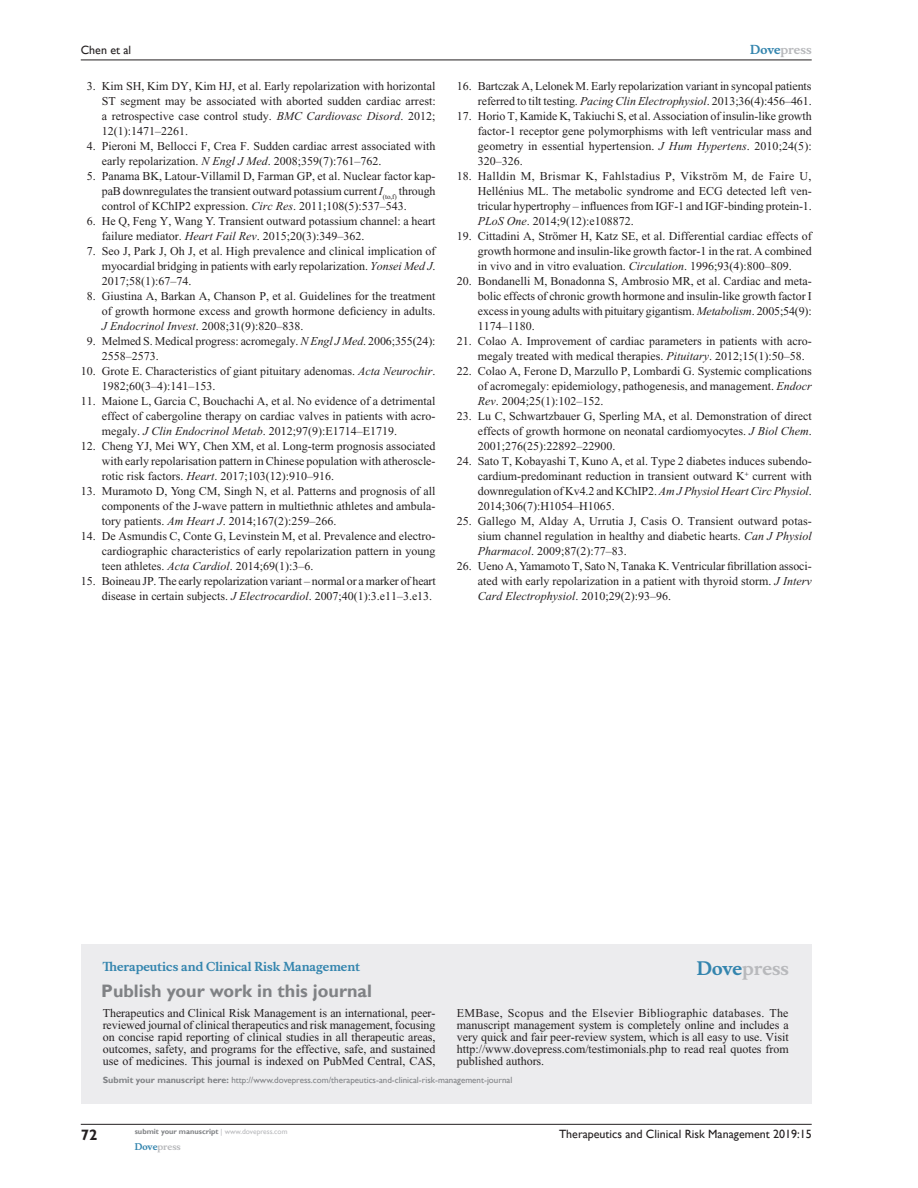
<style>
.page{position:relative;width:918px;height:1188px;background:#fff}
.page>*{position:absolute;margin:0;border:0;box-sizing:border-box;transform-origin:0 0}
.t1{font:700 18px "Gill Sans";color:#808285}
.t2{font:700 18px "Musee";color:#b8b9bc}
.t3{font:700 15px "Gill Sans";color:#231f20}
.RefNL2{font:12px/15px "Times New Roman";color:#231f20;text-align:justify}
.t4{font:12px "Gill Sans";color:#231f20}
.t5{font:700 12px "Musee";color:#3485ae}
.t6{font:700 12px "Musee";color:#b8b9bc}
.t7{font:9px "Gill Sans";color:#808285}
.t8{font:700 9px "Musee";color:#b8b9bc}
.t9{font:700 7.5px "Gill Sans";color:#808285}
.s1{font-style:italic}
.s2{color:#3485ae}
.s3{font-weight:700}
.s4{font-weight:400;color:#b8b9bc}
</style>
<div class="page">
<div style="left:81px;top:944px;width:731px;height:159px;background:#ececee"></div>
<hr style="left:81px;top:1124px;width:731px;height:1px;background:#231f20">
<hr style="left:81px;top:60px;width:731px;height:1px;background:#231f20">
<p class="t4" style="left:81px;top:43px;width:52px">Chen et al</p>
<p class="RefNL2" style="left:102px;top:79px;width:336px;text-indent:-15px">3. Kim SH, Kim DY, Kim HJ, et al. Early repolarization with horizontal ST segment may be associated with aborted sudden cardiac arrest: a retrospective case control study. <span class="s1">BMC Cardiovasc Disord</span>. 2012; 12(1):1471–2261.</p>
<p class="RefNL2" style="left:102px;top:139px;width:335px;text-indent:-15px">4. Pieroni M, Bellocci F, Crea F. Sudden cardiac arrest associated with early repolarization. <span class="s1">N Engl J Med</span>. 2008;359(7):761–762.</p>
<p class="RefNL2" style="left:102px;top:169px;width:335px;text-indent:-15px">5. Panama BK, Latour-Villamil D, Farman GP, et al. Nuclear factor kap&shy;paB downregulates the transient outward potassium current <span class="s1">I</span><sub>(to,f)</sub> through control of KChIP2 expression. <span class="s1">Circ Res</span>. 2011;108(5):537–543.</p>
<p class="RefNL2" style="left:102px;top:214px;width:335px;text-indent:-15px">6. He Q, Feng Y, Wang Y. Transient outward potassium channel: a heart failure mediator. <span class="s1">Heart Fail Rev</span>. 2015;20(3):349–362.</p>
<p class="RefNL2" style="left:102px;top:244px;width:335px;text-indent:-15px">7. Seo J, Park J, Oh J, et al. High prevalence and clinical implication of myocardial bridging in patients with early repolarization. <span class="s1">Yonsei Med J</span>.<br>2017;58(1):67–74.</p>
<p class="RefNL2" style="left:102px;top:289px;width:335px;text-indent:-15px">8. Giustina A, Barkan A, Chanson P, et al. Guidelines for the treatment of growth hormone excess and growth hormone deficiency in adults.<br><span class="s1">J Endocrinol Invest</span>. 2008;31(9):820–838.</p>
<p class="RefNL2" style="left:102px;top:334px;width:335px;text-indent:-15px">9. Melmed S. Medical progress: acromegaly. <span class="s1">N Engl J Med</span>. 2006;355(24):<br>2558–2573.</p>
<p class="RefNL2" style="left:102px;top:364px;width:335px;text-indent:-21px">10. Grote E. Characteristics of giant pituitary adenomas. <span class="s1">Acta Neurochir</span>.<br>1982;60(3–4):141–153.</p>
<p class="RefNL2" style="left:102px;top:394px;width:335px;text-indent:-21px">11. Maione L, Garcia C, Bouchachi A, et al. No evidence of a detrimental effect of cabergoline therapy on cardiac valves in patients with acro&shy;megaly. <span class="s1">J Clin Endocrinol Metab</span>. 2012;97(9):E1714–E1719.</p>
<p class="RefNL2" style="left:102px;top:439px;width:335px;text-indent:-21px">12. Cheng YJ, Mei WY, Chen XM, et al. Long-term prognosis associated with early repolarisation pattern in Chinese population with atheroscle&shy;rotic risk factors. <span class="s1">Heart</span>. 2017;103(12):910–916.</p>
<p class="RefNL2" style="left:102px;top:484px;width:335px;text-indent:-21px">13. Muramoto D, Yong CM, Singh N, et al. Patterns and prognosis of all components of the J-wave pattern in multiethnic athletes and ambula&shy;tory patients. <span class="s1">Am Heart J</span>. 2014;167(2):259–266.</p>
<p class="RefNL2" style="left:102px;top:529px;width:335px;text-indent:-21px">14. De Asmundis C, Conte G, Levinstein M, et al. Prevalence and electro&shy;cardiographic characteristics of early repolarization pattern in young teen athletes. <span class="s1">Acta Cardiol</span>. 2014;69(1):3–6.</p>
<p class="RefNL2" style="left:81px;top:574px;width:356px;text-align:right">15. Boineau JP. The early repolarization variant – normal or a marker of heart disease in certain subjects. <span class="s1">J Electrocardiol</span>. 2007;40(1):3.e11–3.e13.</p>
<p class="t6" style="left:750px;top:43px;width:63px"><span class="s2">Dove</span>press</p>
<p class="RefNL2" style="left:457px;top:79px;width:356px;text-align:right">16. Bartczak A, Lelonek M. Early repolarization variant in syncopal patients referred to tilt testing. <span class="s1">Pacing Clin Electrophysiol</span>. 2013;36(4):456–461.</p>
<p class="RefNL2" style="left:478px;top:109px;width:335px;text-indent:-21px">17. Horio T, Kamide K, Takiuchi S, et al. Association of insulin-like growth factor-1 receptor gene polymorphisms with left ventricular mass and geometry in essential hypertension. <span class="s1">J Hum Hypertens</span>. 2010;24(5):<br>320–326.</p>
<p class="RefNL2" style="left:478px;top:169px;width:335px;text-indent:-21px">18. Halldin M, Brismar K, Fahlstadius P, Vikström M, de Faire U, Hellénius ML. The metabolic syndrome and ECG detected left ven&shy;tricular hypertrophy – influences from IGF-1 and IGF-binding protein-1.<br><span class="s1">PLoS One</span>. 2014;9(12):e108872.</p>
<p class="RefNL2" style="left:478px;top:229px;width:335px;text-indent:-21px">19. Cittadini A, Strömer H, Katz SE, et al. Differential cardiac effects of growth hormone and insulin-like growth factor-1 in the rat. A combined in vivo and in vitro evaluation. <span class="s1">Circulation</span>. 1996;93(4):800–809.</p>
<p class="RefNL2" style="left:478px;top:274px;width:335px;text-indent:-21px">20. Bondanelli M, Bonadonna S, Ambrosio MR, et al. Cardiac and meta&shy;bolic effects of chronic growth hormone and insulin-like growth factor I excess in young adults with pituitary gigantism. <span class="s1">Metabolism</span>. 2005;54(9):<br>1174–1180.</p>
<p class="RefNL2" style="left:478px;top:334px;width:335px;text-indent:-21px">21. Colao A. Improvement of cardiac parameters in patients with acro&shy;megaly treated with medical therapies. <span class="s1">Pituitary</span>. 2012;15(1):50–58.</p>
<p class="RefNL2" style="left:478px;top:364px;width:335px;text-indent:-21px">22. Colao A, Ferone D, Marzullo P, Lombardi G. Systemic complications of acromegaly: epidemiology, pathogenesis, and management. <span class="s1">Endocr Rev</span>. 2004;25(1):102–152.</p>
<p class="RefNL2" style="left:478px;top:409px;width:335px;text-indent:-21px">23. Lu C, Schwartzbauer G, Sperling MA, et al. Demonstration of direct effects of growth hormone on neonatal cardiomyocytes. <span class="s1">J Biol Chem</span>.<br>2001;276(25):22892–22900.</p>
<p class="RefNL2" style="left:478px;top:454px;width:335px;text-indent:-21px">24. Sato T, Kobayashi T, Kuno A, et al. Type 2 diabetes induces subendo&shy;cardium-predominant reduction in transient outward K current with downregulation of Kv4.2 and KChIP2. <span class="s1">Am J Physiol Heart Circ Physiol</span>.<br>2014;306(7):H1054–H1065.</p>
<p class="RefNL2" style="left:478px;top:514px;width:335px;text-indent:-21px">25. Gallego M, Alday A, Urrutia J, Casis O. Transient outward potas&shy;sium channel regulation in healthy and diabetic hearts. <span class="s1">Can J Physiol Pharmacol</span>. 2009;87(2):77–83.</p>
<p class="RefNL2" style="left:478px;top:559px;width:335px;text-indent:-21px">26. Ueno A, Yamamoto T, Sato N, Tanaka K. Ventricular fibrillation associ&shy;ated with early repolarization in a patient with thyroid storm. <span class="s1">J Interv Card Electrophysiol</span>. 2010;29(2):93–96.</p>
<p class="t5" style="left:103px;top:959px;width:259px">Therapeutics and Clinical Risk Management</p>
<h1 class="t1" style="left:101px;top:980px;width:272px">Publish your work in this journal</h1>
<h1 class="t2" style="left:697px;top:958px;width:94px"><span class="s2">Dove</span>press</h1>
<p class="RefNL2" style="left:103px;top:1007px;width:334px;line-height:12px">Therapeutics and Clinical Risk Management is an international, peer&shy;reviewed journal of clinical therapeutics and risk management, focusing on concise rapid reporting of clinical studies in all therapeutic areas, outcomes, safety, and programs for the effective, safe, and sustained use of medicines. This journal is indexed on PubMed Central, CAS,</p>
<p class="RefNL2" style="left:457px;top:1007px;width:333px;line-height:12px">EMBase, Scopus and the Elsevier Bibliographic databases. The manuscript management system is completely online and includes a very quick and fair peer-review system, which is all easy to use. Visit http://www.dovepress.com/testimonials.php to read real quotes from published authors.</p>
<p class="t7" style="left:103px;top:1075px;width:411px"><span class="s3">Submit your manuscript here:</span> http://www.dovepress.com/therapeutics-and-clinical-risk-management-journal</p>
<p class="t3" style="left:81px;top:1126px;width:18px">72</p>
<p class="t9" style="left:135px;top:1127px;width:154px">submit your manuscript <span class="s4">| www.dovepress.com</span></p>
<p class="t8" style="left:135px;top:1141px;width:48px"><span class="s2">Dove</span>press</p>
<p class="t4" style="left:559px;top:1127px;width:254px">Therapeutics and Clinical Risk Management 2019:15</p>
</div>
